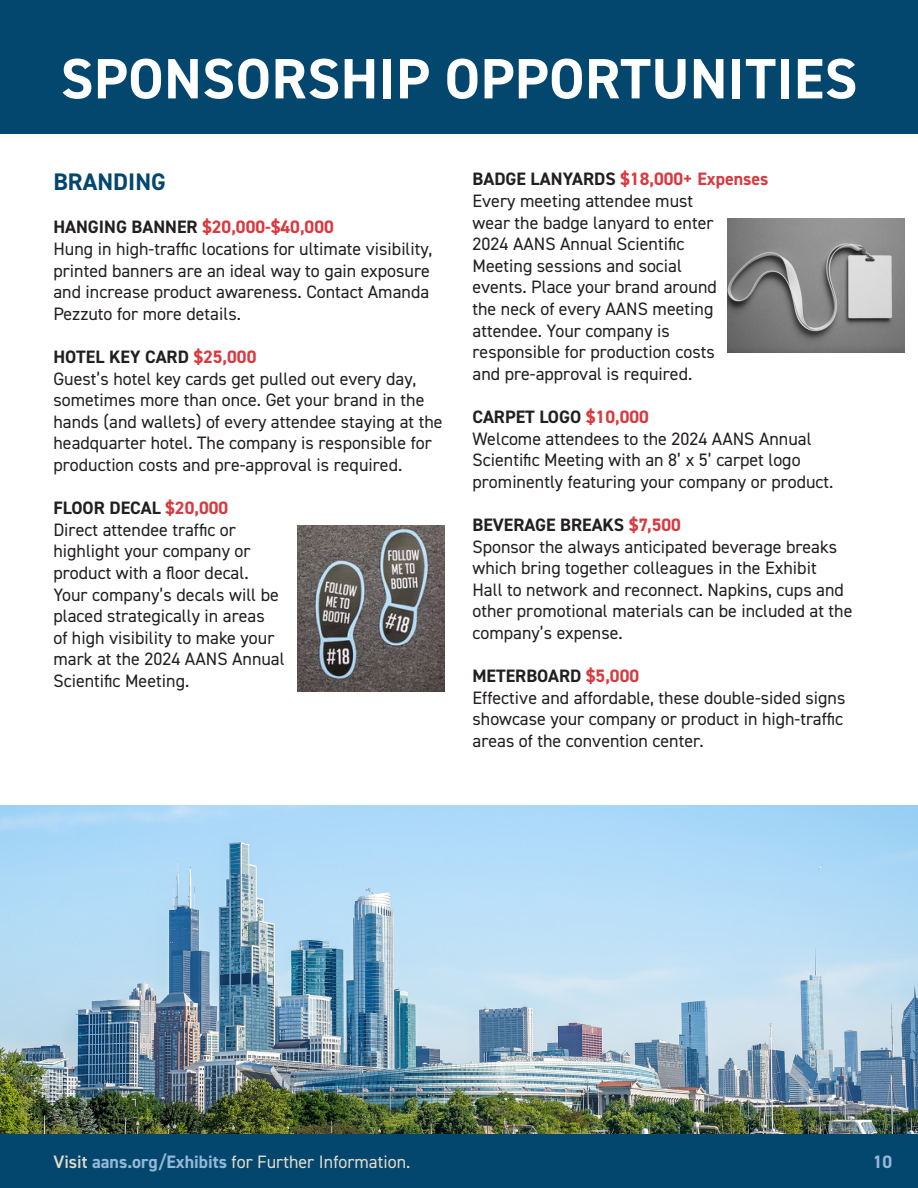
<style>
.page{position:relative;width:918px;height:1188px;background:#fff}
.page>*{position:absolute;margin:0;border:0;box-sizing:border-box;transform-origin:0 0}
.t1{font:700 57px "DIN2014";letter-spacing:.01em;color:#fff}
.t2{font:700 24px "DIN2014";color:#03476f}
.t3{font:18px/21.6px "DIN2014";color:#231f20}
.t4{font:700 18px "DIN2014";color:#231f20}
.t5{font:700 18px "DIN2014";color:#d73a3f}
.t6{font:18px "DIN2014";color:#e3dbca}
.t7{font:700 18px "DIN2014";color:#95b8d8}
.s1{color:#231f20}
.s2{color:#d73a3f}
.s3{font-weight:600}
.s4{font-weight:700;color:#95b8d8}
</style>
<div class="page">
<div style="left:0;top:1134px;width:918px;height:54px;background:#03476f"></div>
<div style="left:0;top:0;width:918px;height:134px;background:#03476f"></div>
<img style="left:0;top:806px;width:918px;height:328px">
<img style="left:727px;top:219px;width:177px;height:134px">
<img style="left:298px;top:526px;width:147px;height:166px">
<p class="t1" style="left:61px;top:41px;width:798px">SPONSORSHIP OPPORTUNITIES</p>
<p class="t2" style="left:53px;top:166px;width:114px">BRANDING</p>
<p class="t5" style="left:53px;top:215px;width:282px"><span class="s1">HANGING BANNER</span> $20,000-$40,000</p>
<p class="t3" style="left:53px;top:238px;width:381px">Hung in high-traffic locations for ultimate visibility, printed banners are an ideal way to gain exposure and increase product awareness. Contact Amanda Pezzuto for more details.</p>
<p class="t4" style="left:53px;top:345px;width:204px">HOTEL KEY CARD <span class="s2">$25,000</span></p>
<p class="t3" style="left:53px;top:367px;width:391px">Guest’s hotel key cards get pulled out every day, sometimes more than once. Get your brand in the hands (and wallets) of every attendee staying at the headquarter hotel. The company is responsible for production costs and pre-approval is required.</p>
<p class="t4" style="left:53px;top:496px;width:176px">FLOOR DECAL <span class="s2">$20,000</span></p>
<p class="t3" style="left:53px;top:518px;width:233px">Direct attendee traffic or highlight your company or product with a floor decal.<br>Your company’s decals will be placed strategically in areas<br>of high visibility to make your mark at the 2024 AANS Annual<br>Scientific Meeting.</p>
<p class="t5" style="left:472px;top:167px;width:298px"><span class="s1">BADGE LANYARDS</span> $18,000+ Expenses</p>
<p class="t3" style="left:472px;top:190px;width:246px">Every meeting attendee must wear the badge lanyard to enter<br>2024 AANS Annual Scientific<br>Meeting sessions and social events. Place your brand around the neck of every AANS meeting attendee. Your company is responsible for production costs and pre-approval is required.</p>
<p class="t4" style="left:472px;top:405px;width:178px">CARPET LOGO <span class="s2">$10,000</span></p>
<p class="t3" style="left:472px;top:427px;width:362px">Welcome attendees to the 2024 AANS Annual<br>Scientific Meeting with an 8’ x 5’ carpet logo prominently featuring your company or product.</p>
<p class="t4" style="left:472px;top:513px;width:210px">BEVERAGE BREAKS <span class="s2">$7,500</span></p>
<p class="t3" style="left:472px;top:535px;width:382px">Sponsor the always anticipated beverage breaks which bring together colleagues in the Exhibit<br>Hall to network and reconnect. Napkins, cups and other promotional materials can be included at the company’s expense.</p>
<p class="t4" style="left:472px;top:664px;width:168px">METERBOARD <span class="s2">$5,000</span></p>
<p class="t3" style="left:472px;top:686px;width:375px">Effective and affordable, these double-sided signs showcase your company or product in high-traffic areas of the convention center.</p>
<p class="t6" style="left:53px;top:1151px;width:358px"><span class="s3">Visit</span> <span class="s4">aans.org/Exhibits</span> for Further Information.</p>
<p class="t7" style="left:873px;top:1150px;width:21px">10</p>
</div>
